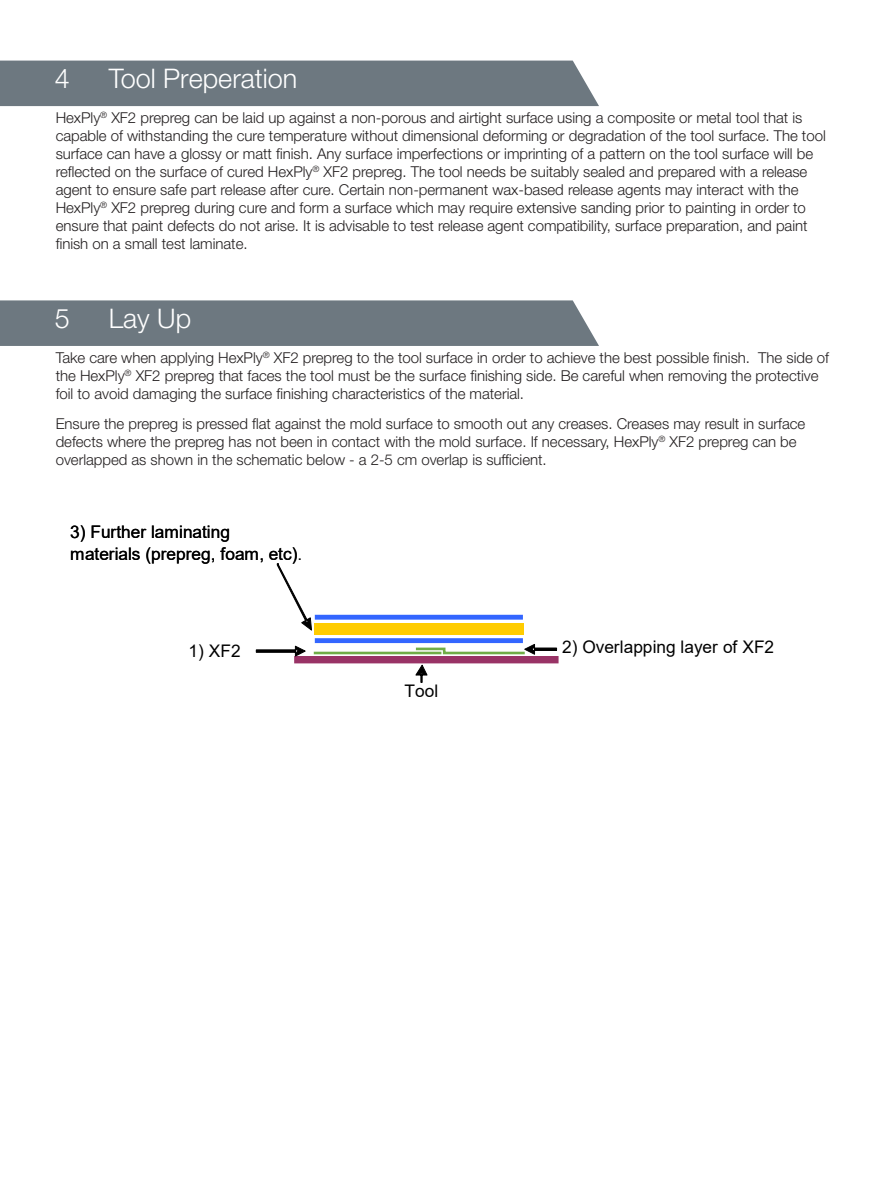
<style>
.page{position:relative;width:893px;height:1191px;background:#fff}
.page>*{position:absolute;margin:0;border:0;box-sizing:border-box;transform-origin:0 0}
.Inside_Page_Subtitle{font:300 27px "Helvetica Neue LT Std";color:#fff}
.t1{font:17.4px/22.2px "Arial";color:#000}
.Body_Copy{font:300 15px/18px "Helvetica Neue LT Std";color:#231f20}
</style>
<div class="page">
<div style="left:0;top:61px;width:599px;height:45px;background:#6d7880"></div>
<div style="left:0;top:300px;width:599px;height:46px;background:#6d7880"></div>
<div style="left:294px;top:656px;width:265px;height:7px;background:#936"></div>
<div style="left:315px;top:638px;width:208px;height:5px;background:#36f"></div>
<hr style="left:315px;top:615px;width:208px;height:4px;background:#36f">
<div style="left:314px;top:623px;width:209px;height:11px;background:#fc0"></div>
<svg style="left:277px;top:563px;width:35px;height:67px"></svg>
<svg style="left:256px;top:646px;width:50px;height:10px"></svg>
<svg style="left:416px;top:665px;width:11px;height:17px"></svg>
<hr style="left:314px;top:651px;width:127px;height:3px;background:#70ad47">
<svg style="left:413px;top:644px;width:144px;height:11px"></svg>
<p class="Inside_Page_Subtitle" style="left:55px;top:62px;width:17px">4</p>
<p class="Inside_Page_Subtitle" style="left:109px;top:62px;width:190px">Tool Preperation</p>
<p class="Body_Copy" style="left:56px;top:108px;width:772px">HexPly<sup>®</sup> XF2 prepreg can be laid up against a non-porous and airtight surface using a composite or metal tool that is capable of withstanding the cure temperature without dimensional deforming or degradation of the tool surface. The tool surface can have a glossy or matt finish. Any surface imperfections or imprinting of a pattern on the tool surface will be reflected on the surface of cured HexPly<sup>®</sup> XF2 prepreg. The tool needs be suitably sealed and prepared with a release agent to ensure safe part release after cure. Certain non-permanent wax-based release agents may interact with the HexPly<sup>®</sup> XF2 prepreg during cure and form a surface which may require extensive sanding prior to painting in order to ensure that paint defects do not arise. It is advisable to test release agent compatibility, surface preparation, and paint finish on a small test laminate.</p>
<p class="Inside_Page_Subtitle" style="left:55px;top:301px;width:17px">5</p>
<p class="Inside_Page_Subtitle" style="left:109px;top:301px;width:84px">Lay Up</p>
<p class="Body_Copy" style="left:56px;top:348px;width:775px">Take care when applying HexPly<sup>®</sup> XF2 prepreg to the tool surface in order to achieve the best possible finish. The side of the HexPly<sup>®</sup> XF2 prepreg that faces the tool must be the surface finishing side. Be careful when removing the protective foil to avoid damaging the surface finishing characteristics of the material.</p>
<p class="Body_Copy" style="left:56px;top:415px;width:751px">Ensure the prepreg is pressed flat against the mold surface to smooth out any creases. Creases may result in surface defects where the prepreg has not been in contact with the mold surface. If necessary, HexPly<sup>®</sup> XF2 prepreg can be overlapped as shown in the schematic below - a 2-5 cm overlap is sufficient.</p>
<p class="t1" style="left:70px;top:521px;width:234px">3) Further laminating materials (prepreg, foam, etc).</p>
<p class="t1" style="left:189px;top:639px;width:54px">1) XF2</p>
<p class="t1" style="left:404px;top:679px;width:35px">Tool</p>
<p class="t1" style="left:562px;top:635px;width:214px">2) Overlapping layer of XF2</p>
</div>
